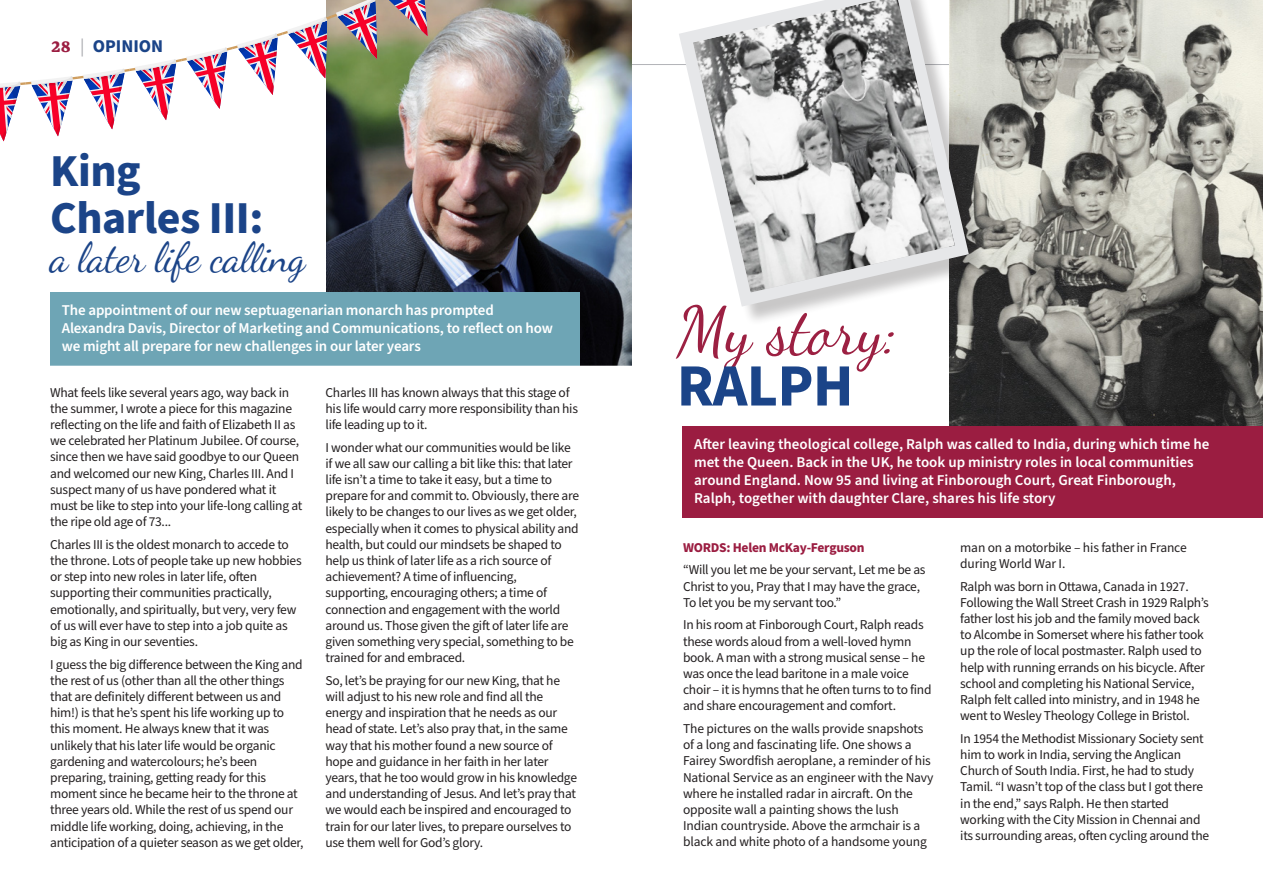
<style>
.page{position:relative;width:1263px;height:893px;background:#fff}
.page>*{position:absolute;margin:0;border:0;box-sizing:border-box;transform-origin:0 0}
.t1{font:67.05px "Dancing Script";color:#9c2042}
.t2{font:700 60px "Source Sans Pro";letter-spacing:-.01em;color:#1b4488}
.t3{font:700 45.75px/46.8px "Source Sans Pro";letter-spacing:-.01em;color:#1b4488}
.t4{font:41.7px "Dancing Script";letter-spacing:-.01em;color:#1b4488}
.t5{font:700 18px "Source Sans Pro";color:#1b4488}
.t6{font:600 15px/18px "Source Sans Pro";letter-spacing:-.01em;color:#fff}
.t7{font:13.5px/16.2px "Source Sans Pro";letter-spacing:-.02em;color:#231f20}
.t8{font:700 13.5px "Source Sans Pro";letter-spacing:-.02em;color:#9b1d41}
.s1{font-family:"Yrsa";font-size:21px;color:#9b1d41}
.s2{font-weight:400;color:#a8a9ad}
</style>
<div class="page">
<img style="left:326px;top:0;width:305px;height:366px">
<hr style="left:632px;top:64px;width:581px;height:1px;background:#b2b3b7">
<svg style="left:0;top:0;width:380px;height:141px"></svg>
<svg style="left:389px;top:0;width:88px;height:36px;background:#b89794"></svg>
<img style="left:950px;top:0;width:313px;height:426px">
<div style="left:50px;top:292px;width:530px;height:74px;background:#6ea5b5"></div>
<div style="left:682px;top:426px;width:581px;height:91px;background:#9b1d41"></div>
<div style="left:682px;top:0;width:307px;height:327px;background:#231f20;opacity:.25"></div>
<svg style="left:679px;top:0;width:297px;height:314px"></svg>
<p class="t5" style="left:51px;top:34px;width:113px"><span class="s1">28</span> <span class="s2">|</span> OPINION</p>
<p class="t3" style="left:50px;top:148px;width:215px">King<br>Charles III:</p>
<p class="t4" style="left:50px;top:233px;width:257px">a later life calling</p>
<p class="t6" style="left:62px;top:302px;width:493px">The appointment of our new septuagenarian monarch has prompted<br>Alexandra Davis, Director of Marketing and Communications, to reflect on how we might all prepare for new challenges in our later years</p>
<p class="t7" style="left:50px;top:384px;width:254px">What feels like several years ago, way back in the summer, I wrote a piece for this magazine reflecting on the life and faith of Elizabeth II as we celebrated her Platinum Jubilee. Of course, since then we have said goodbye to our Queen and welcomed our new King, Charles III. And I suspect many of us have pondered what it must be like to step into your life-long calling at the ripe old age of 73...</p>
<p class="t7" style="left:50px;top:537px;width:253px">Charles III is the oldest monarch to accede to the throne. Lots of people take up new hobbies or step into new roles in later life, often supporting their communities practically, emotionally, and spiritually, but very, very few of us will ever have to step into a job quite as big as King in our seventies.</p>
<p class="t7" style="left:50px;top:656px;width:255px">I guess the big difference between the King and the rest of us (other than all the other things that are definitely different between us and him!) is that he’s spent his life working up to this moment. He always knew that it was unlikely that his later life would be organic gardening and watercolours; he’s been preparing, training, getting ready for this moment since he became heir to the throne at three years old. While the rest of us spend our middle life working, doing, achieving, in the anticipation of a quieter season as we get older,</p>
<p class="t7" style="left:325px;top:384px;width:254px">Charles III has known always that this stage of his life would carry more responsibility than his life leading up to it.</p>
<p class="t7" style="left:325px;top:439px;width:255px">I wonder what our communities would be like if we all saw our calling a bit like this: that later life isn’t a time to take it easy, but a time to prepare for and commit to. Obviously, there are likely to be changes to our lives as we get older, especially when it comes to physical ability and health, but could our mindsets be shaped to help us think of later life as a rich source of achievement? A time of influencing, supporting, encouraging others; a time of connection and engagement with the world around us. Those given the gift of later life are given something very special, something to be trained for and embraced.</p>
<p class="t7" style="left:325px;top:673px;width:253px">So, let’s be praying for our new King, that he will adjust to his new role and find all the energy and inspiration that he needs as our head of state. Let’s also pray that, in the same way that his mother found a new source of hope and guidance in her faith in her later years, that he too would grow in his knowledge and understanding of Jesus. And let’s pray that we would each be inspired and encouraged to train for our later lives, to prepare ourselves to use them well for God’s glory.</p>
<p class="t1" style="left:677px;top:291px;width:223px">My story:</p>
<p class="t2" style="left:677px;top:345px;width:178px">RALPH</p>
<p class="t6" style="left:694px;top:435px;width:517px">After leaving theological college, Ralph was called to India, during which time he met the Queen. Back in the UK, he took up ministry roles in local communities around England. Now 95 and living at Finborough Court, Great Finborough, Ralph, together with daughter Clare, shares his life story</p>
<p class="t8" style="left:683px;top:538px;width:183px">WORDS: Helen McKay-Ferguson</p>
<p class="t7" style="left:683px;top:562px;width:244px">“Will you let me be your servant, Let me be as<br>Christ to you, Pray that I may have the grace,<br>To let you be my servant too.”</p>
<p class="t7" style="left:683px;top:617px;width:250px">In his room at Finborough Court, Ralph reads these words aloud from a well-loved hymn book. A man with a strong musical sense – he was once the lead baritone in a male voice choir – it is hymns that he often turns to to find and share encouragement and comfort.</p>
<p class="t7" style="left:683px;top:721px;width:252px">The pictures on the walls provide snapshots of a long and fascinating life. One shows a Fairey Swordfish aeroplane, a reminder of his National Service as an engineer with the Navy where he installed radar in aircraft. On the opposite wall a painting shows the lush Indian countryside. Above the armchair is a black and white photo of a handsome young</p>
<p class="t7" style="left:960px;top:540px;width:228px">man on a motorbike – his father in France during World War I.</p>
<p class="t7" style="left:960px;top:578px;width:250px">Ralph was born in Ottawa, Canada in 1927.<br>Following the Wall Street Crash in 1929 Ralph’s father lost his job and the family moved back to Alcombe in Somerset where his father took up the role of local postmaster. Ralph used to help with running errands on his bicycle. After school and completing his National Service, Ralph felt called into ministry, and in 1948 he went to Wesley Theology College in Bristol.</p>
<p class="t7" style="left:960px;top:731px;width:250px">In 1954 the Methodist Missionary Society sent him to work in India, serving the Anglican Church of South India. First, he had to study Tamil. “I wasn’t top of the class but I got there in the end,” says Ralph. He then started working with the City Mission in Chennai and its surrounding areas, often cycling around the</p>
</div>
